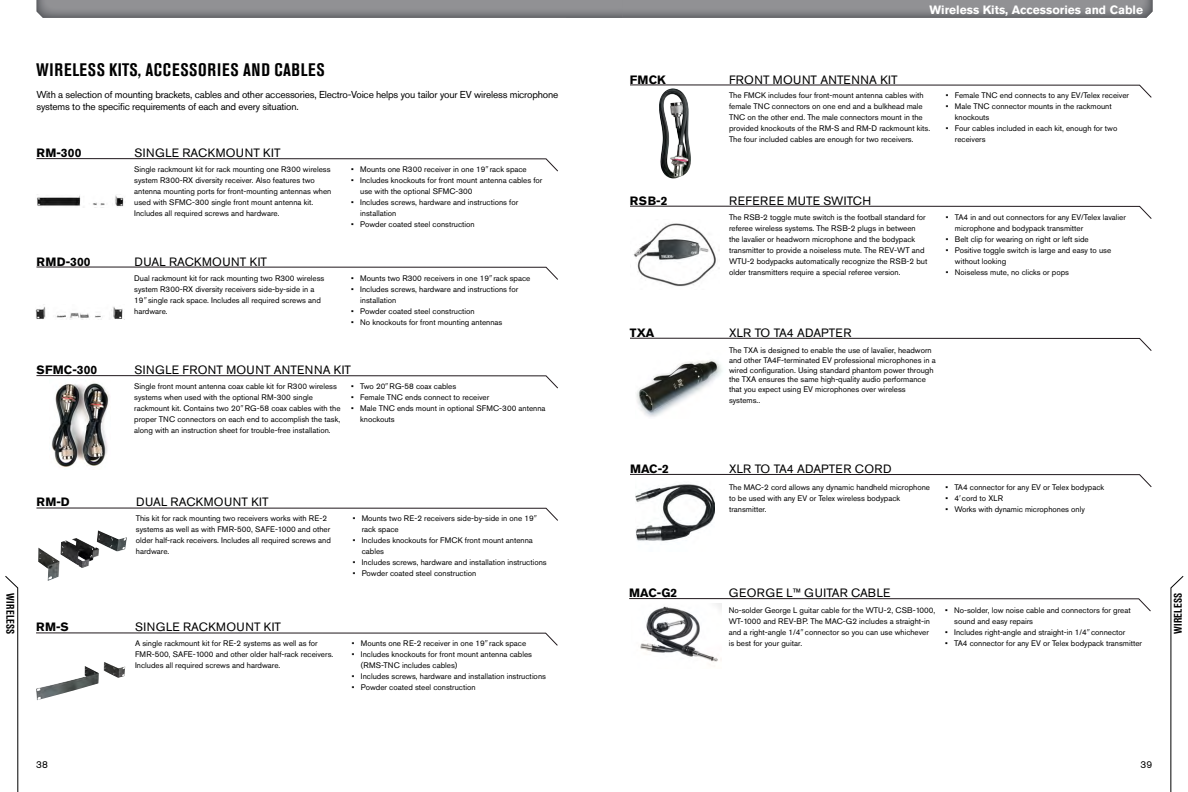
<style>
.page{position:relative;width:1188px;height:792px;background:#fff}
.page>*{position:absolute;margin:0;border:0;box-sizing:border-box;transform-origin:0 0}
.t1{font:700 condensed 18px "Akzidenz Grotesk Pro";letter-spacing:.045em;color:#000}
.t2{font:12px "Akzidenz Grotesk Pro";letter-spacing:.03em;color:#000}
.t3{font:700 12px "Akzidenz Grotesk Pro";letter-spacing:.01em;color:#000}
.t4{font:12px "Akzidenz Grotesk Pro";letter-spacing:.01em;color:#000}
.t5{font:700 12px "Akzidenz Grotesk Pro";color:#fff}
.t6{font:700 condensed 11px "Akzidenz Grotesk Pro";letter-spacing:.035em;color:#000}
.t7{font:10px/12px "Akzidenz Grotesk Pro";letter-spacing:-.02em;color:#000}
.t8{font:8px/11px "Akzidenz Grotesk Pro";color:#000}
.s1{font-style:italic}
</style>
<div class="page">
<svg style="left:5px;top:576px;width:13px;height:216px"></svg>
<svg style="left:623px;top:0;width:530px;height:18px;background:#86868a"></svg>
<img style="left:37px;top:0;width:586px;height:18px">
<svg style="left:1170px;top:576px;width:14px;height:216px"></svg>
<img style="left:37px;top:194px;width:87px;height:14px">
<img style="left:35px;top:304px;width:88px;height:15px">
<img style="left:51px;top:389px;width:58px;height:78px">
<svg style="left:36px;top:158px;width:522px;height:14px"></svg>
<svg style="left:36px;top:267px;width:522px;height:13px"></svg>
<svg style="left:36px;top:375px;width:522px;height:14px"></svg>
<svg style="left:36px;top:508px;width:522px;height:13px"></svg>
<svg style="left:36px;top:632px;width:522px;height:14px"></svg>
<svg style="left:630px;top:84px;width:522px;height:14px"></svg>
<svg style="left:630px;top:206px;width:522px;height:13px"></svg>
<svg style="left:630px;top:474px;width:522px;height:13px"></svg>
<img style="left:61px;top:531px;width:66px;height:37px">
<img style="left:36px;top:662px;width:89px;height:38px">
<img style="left:659px;top:88px;width:32px;height:91px">
<img style="left:633px;top:223px;width:87px;height:64px">
<img style="left:636px;top:478px;width:78px;height:63px">
<img style="left:640px;top:612px;width:78px;height:50px">
<svg style="left:629px;top:598px;width:522px;height:14px"></svg>
<img style="left:636px;top:360px;width:87px;height:57px">
<svg style="left:630px;top:338px;width:522px;height:13px"></svg>
<h1 class="t1" style="left:36px;top:58px;width:290px">WIRELESS KITS, ACCESSORIES AND CABLES</h1>
<p class="t7" style="left:36px;top:89px;width:523px">With a selection of mounting brackets, cables and other accessories, Electro-Voice helps you tailor your EV wireless microphone systems to the specific requirements of each and every situation.</p>
<h2 class="t3" style="left:36px;top:145px;width:47px">RM-300</h2>
<h2 class="t2" style="left:135px;top:145px;width:147px">SINGLE RACKMOUNT KIT</h2>
<h2 class="t3" style="left:36px;top:254px;width:56px">RMD-300</h2>
<h2 class="t3" style="left:36px;top:363px;width:62px">SFMC-300</h2>
<p class="t8" style="left:134px;top:164px;width:199px">Single rackmount kit for rack mounting one R300 wireless system R300-RX diversity receiver. Also features two antenna mounting ports for front-mounting antennas when used with SFMC-300 single front mount antenna kit.<br>Includes all required screws and hardware.</p>
<h2 class="t2" style="left:135px;top:254px;width:134px">DUAL RACKMOUNT KIT</h2>
<p class="t8" style="left:134px;top:272px;width:192px">Dual rackmount kit for rack mounting two R300 wireless system R300-RX diversity receivers side-by-side in a 19<span class="s1">"</span> single rack space. Includes all required screws and hardware.</p>
<p class="t8" style="left:351px;top:164px;width:177px">• Mounts one R300 receiver in one 19<span class="s1">"</span> rack space</p>
<p class="t8" style="left:360px;top:175px;width:184px;text-indent:-9px">• Includes knockouts for front mount antenna cables for use with the optional SFMC-300</p>
<p class="t8" style="left:360px;top:197px;width:160px;text-indent:-9px">• Includes screws, hardware and instructions for installation</p>
<p class="t8" style="left:351px;top:219px;width:125px">• Powder coated steel construction</p>
<p class="t8" style="left:351px;top:272px;width:181px">• Mounts two R300 receivers in one 19<span class="s1">"</span> rack space</p>
<p class="t8" style="left:360px;top:283px;width:160px;text-indent:-9px">• Includes screws, hardware and instructions for installation</p>
<p class="t8" style="left:351px;top:305px;width:125px">• Powder coated steel construction</p>
<p class="t8" style="left:351px;top:316px;width:153px">• No knockouts for front mounting antennas</p>
<h2 class="t2" style="left:135px;top:363px;width:218px">SINGLE FRONT MOUNT ANTENNA KIT</h2>
<p class="t8" style="left:134px;top:381px;width:208px">Single front mount antenna coax cable kit for R300 wireless systems when used with the optional RM-300 single rackmount kit. Contains two 20<span class="s1">"</span> RG-58 coax cables with the proper TNC connectors on each end to accomplish the task, along with an instruction sheet for trouble-free installation.</p>
<p class="t8" style="left:351px;top:381px;width:107px">• Two 20<span class="s1">"</span> RG-58 coax cables</p>
<p class="t8" style="left:351px;top:392px;width:140px">• Female TNC ends connect to receiver</p>
<p class="t8" style="left:360px;top:403px;width:187px;text-indent:-9px">• Male TNC ends mount in optional SFMC-300 antenna knockouts</p>
<h2 class="t3" style="left:36px;top:494px;width:35px">RM-D</h2>
<h2 class="t2" style="left:136px;top:494px;width:134px">DUAL RACKMOUNT KIT</h2>
<p class="t8" style="left:136px;top:512px;width:196px">This kit for rack mounting two receivers works with RE-2 systems as well as with FMR-500, SAFE-1000 and other older half-rack receivers. Includes all required screws and hardware.</p>
<p class="t8" style="left:362px;top:512px;width:176px;text-indent:-9px">• Mounts two RE-2 receivers side-by-side in one 19<span class="s1">" </span>rack space</p>
<p class="t8" style="left:362px;top:534px;width:173px;text-indent:-9px">• Includes knockouts for FMCK front mount antenna cables</p>
<p class="t8" style="left:353px;top:556px;width:196px">• Includes screws, hardware and installation instructions</p>
<p class="t8" style="left:353px;top:567px;width:125px">• Powder coated steel construction</p>
<h2 class="t5" style="left:930px;top:2px;width:215px">Wireless Kits, Accessories and Cable</h2>
<h2 class="t3" style="left:630px;top:72px;width:37px">FMCK</h2>
<h2 class="t2" style="left:729px;top:72px;width:170px">FRONT MOUNT ANTENNA KIT</h2>
<p class="t8" style="left:729px;top:90px;width:203px">The FMCK includes four front-mount antenna cables with female TNC connectors on one end and a bulkhead male TNC on the other end. The male connectors mount in the provided knockouts of the RM-S and RM-D rackmount kits.<br>The four included cables are enough for two receivers.</p>
<p class="t8" style="left:946px;top:90px;width:185px">• Female TNC end connects to any EV/Telex receiver</p>
<p class="t8" style="left:955px;top:101px;width:158px;text-indent:-9px">• Male TNC connector mounts in the rackmount knockouts</p>
<p class="t8" style="left:955px;top:123px;width:164px;text-indent:-9px">• Four cables included in each kit, enough for two receivers</p>
<h2 class="t3" style="left:630px;top:193px;width:39px">RSB-2</h2>
<h2 class="t2" style="left:729px;top:193px;width:144px">REFEREE MUTE SWITCH</h2>
<p class="t8" style="left:729px;top:211px;width:200px">The RSB-2 toggle mute switch is the football standard for referee wireless systems. The RSB-2 plugs in between the lavalier or headworn microphone and the bodypack transmitter to provide a noiseless mute. The REV-WT and WTU-2 bodypacks automatically recognize the RSB-2 but older transmitters require a special referee version.</p>
<p class="t8" style="left:955px;top:211px;width:173px;text-indent:-9px">• TA4 in and out connectors for any EV/Telex lavalier microphone and bodypack transmitter</p>
<p class="t8" style="left:946px;top:233px;width:144px">• Belt clip for wearing on right or left side</p>
<p class="t8" style="left:955px;top:244px;width:158px;text-indent:-9px">• Positive toggle switch is large and easy to use without looking</p>
<p class="t8" style="left:946px;top:266px;width:125px">• Noiseless mute, no clicks or pops</p>
<h2 class="t3" style="left:630px;top:325px;width:26px">TXA</h2>
<h2 class="t4" style="left:729px;top:325px;width:124px">XLR TO TA4 ADAPTER</h2>
<p class="t8" style="left:729px;top:346px;width:208px;line-height:9.6px">The TXA is designed to enable the use of lavalier, headworn and other TA4F-terminated EV professional microphones in a wired configuration. Using standard phantom power through the TXA ensures the same high-quality audio performance that you expect using EV microphones over wireless</p>
<p class="t8" style="left:729px;top:394px;width:33px">systems..</p>
<h2 class="t3" style="left:630px;top:461px;width:40px">MAC-2</h2>
<h2 class="t4" style="left:729px;top:461px;width:164px">XLR TO TA4 ADAPTER CORD</h2>
<p class="t8" style="left:729px;top:481px;width:203px">The MAC-2 cord allows any dynamic handheld microphone to be used with any EV or Telex wireless bodypack transmitter.</p>
<p class="t8" style="left:945px;top:481px;width:160px">• TA4 connector for any EV or Telex bodypack</p>
<p class="t8" style="left:945px;top:492px;width:59px">• 4<span class="s1">'</span> cord to XLR</p>
<p class="t8" style="left:945px;top:503px;width:141px">• Works with dynamic microphones only</p>
<h2 class="t3" style="left:629px;top:585px;width:49px">MAC-G2</h2>
<h2 class="t2" style="left:729px;top:585px;width:163px">GEORGE L™ GUITAR CABLE</h2>
<p class="t8" style="left:729px;top:605px;width:208px">No-solder George L guitar cable for the WTU-2, CSB-1000, WT-1000 and REV-BP. The MAC-G2 includes a straight-in and a right-angle 1/4<span class="s1">"</span> connector so you can use whichever is best for your guitar.</p>
<p class="t8" style="left:954px;top:605px;width:178px;text-indent:-9px">• No-solder, low noise cable and connectors for great sound and easy repairs</p>
<h3 class="t6" style="left:17px;top:593px;width:43px;rotate:90deg">WIRELESS</h3>
<h3 class="t6" style="left:1171px;top:634px;width:43px;rotate:-90deg">WIRELESS</h3>
<h2 class="t2" style="left:135px;top:619px;width:147px">SINGLE RACKMOUNT KIT</h2>
<h2 class="t3" style="left:36px;top:619px;width:34px">RM-S</h2>
<p class="t8" style="left:945px;top:627px;width:182px">• Includes right-angle and straight-in 1/4<span class="s1">"</span> connector</p>
<p class="t8" style="left:945px;top:638px;width:198px">• TA4 connector for any EV or Telex bodypack transmitter</p>
<p class="t8" style="left:352px;top:638px;width:176px">• Mounts one RE-2 receiver in one 19<span class="s1">"</span> rack space</p>
<p class="t8" style="left:361px;top:649px;width:173px;text-indent:-9px">• Includes knockouts for front mount antenna cables (RMS-TNC includes cables)</p>
<p class="t8" style="left:352px;top:671px;width:196px">• Includes screws, hardware and installation instructions</p>
<p class="t8" style="left:352px;top:682px;width:125px">• Powder coated steel construction</p>
<p class="t8" style="left:135px;top:638px;width:200px">A single rackmount kit for RE-2 systems as well as for<br>FMR-500, SAFE-1000 and other older half-rack receivers.<br>Includes all required screws and hardware.</p>
<p class="t7" style="left:36px;top:758px;width:13px">38</p>
<p class="t7" style="left:1141px;top:758px;width:13px">39</p>
</div>
